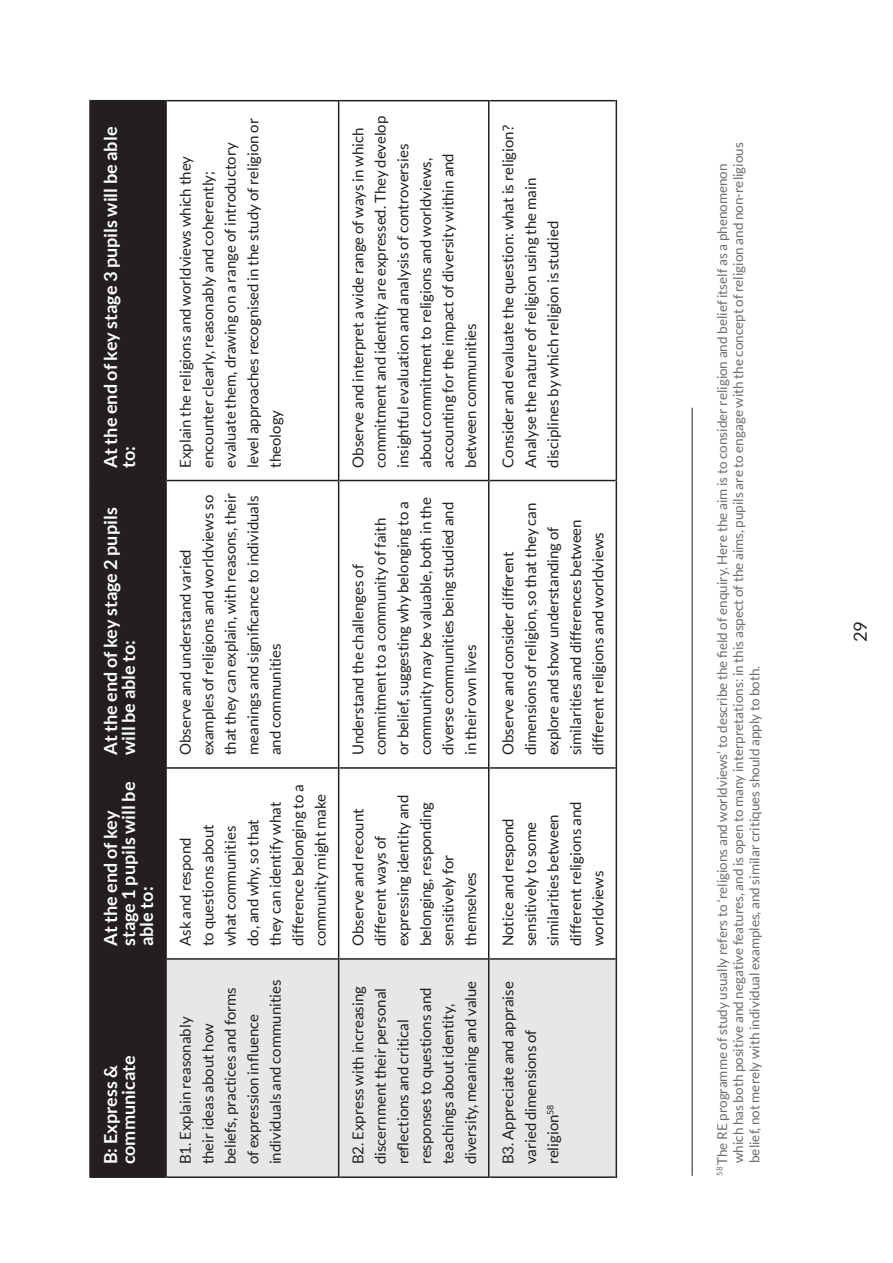
<style>
.page{position:relative;width:893px;height:1263px;background:#fff}
.page>*{position:absolute;margin:0;border:0;box-sizing:border-box;transform-origin:0 0}
.bread_tables{font:700 18px/18px "Lato";color:#fff}
.Bread_reg{font:18px "Lato";color:#231f20}
.bread_tables-2{font:15px/22.5px "Lato";color:#231f20}
.Footnotes_reg{font:13.5px/16.2px "Lato";color:#6c6d70}
</style>
<div class="page">
<div style="left:91px;top:101px;width:74px;height:1075px;background:#231f20"></div>
<div style="left:167px;top:960px;width:449px;height:216px;background:#e6e7e9"></div>
<hr style="left:89px;top:959px;width:2px;height:219px;background:#231f20">
<hr style="left:91px;top:1176px;width:74px;height:2px;background:#231f20">
<hr style="left:89px;top:768px;width:2px;height:191px;background:#231f20">
<hr style="left:91px;top:958px;width:74px;height:2px;background:#231f20">
<hr style="left:89px;top:480px;width:2px;height:288px;background:#231f20">
<hr style="left:91px;top:767px;width:74px;height:2px;background:#231f20">
<hr style="left:89px;top:100px;width:2px;height:380px;background:#231f20">
<hr style="left:91px;top:480px;width:74px;height:1px;background:#231f20">
<hr style="left:91px;top:100px;width:74px;height:1px;background:#231f20">
<hr style="left:165px;top:959px;width:2px;height:219px;background:#231f20">
<hr style="left:167px;top:1176px;width:171px;height:2px;background:#231f20">
<hr style="left:165px;top:768px;width:2px;height:191px;background:#231f20">
<hr style="left:167px;top:958px;width:171px;height:2px;background:#231f20">
<hr style="left:165px;top:480px;width:2px;height:288px;background:#231f20">
<hr style="left:167px;top:767px;width:171px;height:2px;background:#231f20">
<hr style="left:165px;top:100px;width:2px;height:380px;background:#231f20">
<hr style="left:167px;top:480px;width:171px;height:1px;background:#231f20">
<hr style="left:167px;top:100px;width:171px;height:1px;background:#231f20">
<hr style="left:338px;top:959px;width:1px;height:219px;background:#231f20">
<hr style="left:339px;top:1176px;width:149px;height:2px;background:#231f20">
<hr style="left:338px;top:768px;width:1px;height:191px;background:#231f20">
<hr style="left:339px;top:958px;width:149px;height:2px;background:#231f20">
<hr style="left:338px;top:480px;width:1px;height:288px;background:#231f20">
<hr style="left:339px;top:767px;width:149px;height:2px;background:#231f20">
<hr style="left:338px;top:100px;width:1px;height:380px;background:#231f20">
<hr style="left:339px;top:480px;width:149px;height:1px;background:#231f20">
<hr style="left:339px;top:100px;width:149px;height:1px;background:#231f20">
<hr style="left:488px;top:959px;width:1px;height:219px;background:#231f20">
<hr style="left:489px;top:1176px;width:127px;height:2px;background:#231f20">
<hr style="left:488px;top:768px;width:1px;height:191px;background:#231f20">
<hr style="left:489px;top:958px;width:127px;height:2px;background:#231f20">
<hr style="left:488px;top:480px;width:1px;height:288px;background:#231f20">
<hr style="left:489px;top:767px;width:127px;height:2px;background:#231f20">
<hr style="left:488px;top:100px;width:1px;height:380px;background:#231f20">
<hr style="left:489px;top:480px;width:127px;height:1px;background:#231f20">
<hr style="left:489px;top:100px;width:127px;height:1px;background:#231f20">
<hr style="left:616px;top:959px;width:1px;height:219px;background:#231f20">
<hr style="left:616px;top:768px;width:1px;height:191px;background:#231f20">
<hr style="left:616px;top:480px;width:1px;height:288px;background:#231f20">
<hr style="left:616px;top:100px;width:1px;height:380px;background:#231f20">
<hr style="left:692px;top:408px;width:1px;height:768px;background:#231f20">
<p class="bread_tables" style="left:101px;top:468px;width:342px;rotate:-90deg">At the end of key stage 3 pupils will be able to:</p>
<p class="bread_tables" style="left:101px;top:755px;width:249px;rotate:-90deg">At the end of key stage 2 pupils will be able to:</p>
<p class="bread_tables" style="left:101px;top:946px;width:166px;rotate:-90deg">At the end of key stage 1 pupils will be able to:</p>
<p class="bread_tables" style="left:101px;top:1164px;width:111px;rotate:-90deg">B: Express &amp; communicate</p>
<p class="bread_tables-2" style="left:174px;top:468px;width:351px;rotate:-90deg">Explain the religions and worldviews which they encounter clearly, reasonably and coherently; evaluate them, drawing on a range of introductory level approaches recognised in the study of religion or theology</p>
<p class="bread_tables-2" style="left:174px;top:755px;width:263px;rotate:-90deg">Observe and understand varied examples of religions and worldviews so that they can explain, with reasons, their meanings and significance to individuals and communities</p>
<p class="bread_tables-2" style="left:174px;top:946px;width:163px;rotate:-90deg">Ask and respond<br>to questions about<br>what communities<br>do, and why, so that<br>they can identify what difference belonging to a community might make</p>
<p class="bread_tables-2" style="left:174px;top:1164px;width:187px;rotate:-90deg">B1. Explain reasonably<br>their ideas about how beliefs, practices and forms of expression influence individuals and communities</p>
<p class="bread_tables-2" style="left:347px;top:468px;width:353px;rotate:-90deg">Observe and interpret a wide range of ways in which commitment and identity are expressed. They develop insightful evaluation and analysis of controversies about commitment to religions and worldviews, accounting for the impact of diversity within and between communities</p>
<p class="bread_tables-2" style="left:347px;top:755px;width:259px;rotate:-90deg">Understand the challenges of commitment to a community of faith<br>or belief, suggesting why belonging to a community may be valuable, both in the diverse communities being studied and in their own lives</p>
<p class="bread_tables-2" style="left:347px;top:946px;width:153px;rotate:-90deg">Observe and recount different ways of expressing identity and belonging, responding sensitively for themselves</p>
<p class="bread_tables-2" style="left:347px;top:1164px;width:185px;rotate:-90deg">B2. Express with increasing discernment their personal reflections and critical responses to questions and teachings about identity, diversity, meaning and value</p>
<p class="bread_tables-2" style="left:497px;top:468px;width:344px;rotate:-90deg">Consider and evaluate the question: what is religion?<br>Analyse the nature of religion using the main disciplines by which religion is studied</p>
<p class="bread_tables-2" style="left:497px;top:755px;width:254px;rotate:-90deg">Observe and consider different dimensions of religion, so that they can explore and show understanding of similarities and differences between different religions and worldviews</p>
<p class="bread_tables-2" style="left:497px;top:946px;width:146px;rotate:-90deg">Notice and respond sensitively to some similarities between different religions and worldviews</p>
<p class="bread_tables-2" style="left:497px;top:1164px;width:184px;rotate:-90deg">B3. Appreciate and appraise varied dimensions of religion<sup>58</sup></p>
<p class="Footnotes_reg" style="left:714px;top:1163px;width:1022px;text-indent:-13px;rotate:-90deg"><sup>58</sup> The RE programme of study usually refers to ‘religions and worldviews’ to describe the field of enquiry. Here the aim is to consider religion and belief itself as a phenomenon which has both positive and negative features, and is open to many interpretations: in this aspect of the aims, pupils are to engage with the concept of religion and non-religious belief, not merely with individual examples, and similar critiques should apply to both.</p>
<p class="Bread_reg" style="left:850px;top:642px;width:22px;rotate:-90deg">29</p>
</div>
